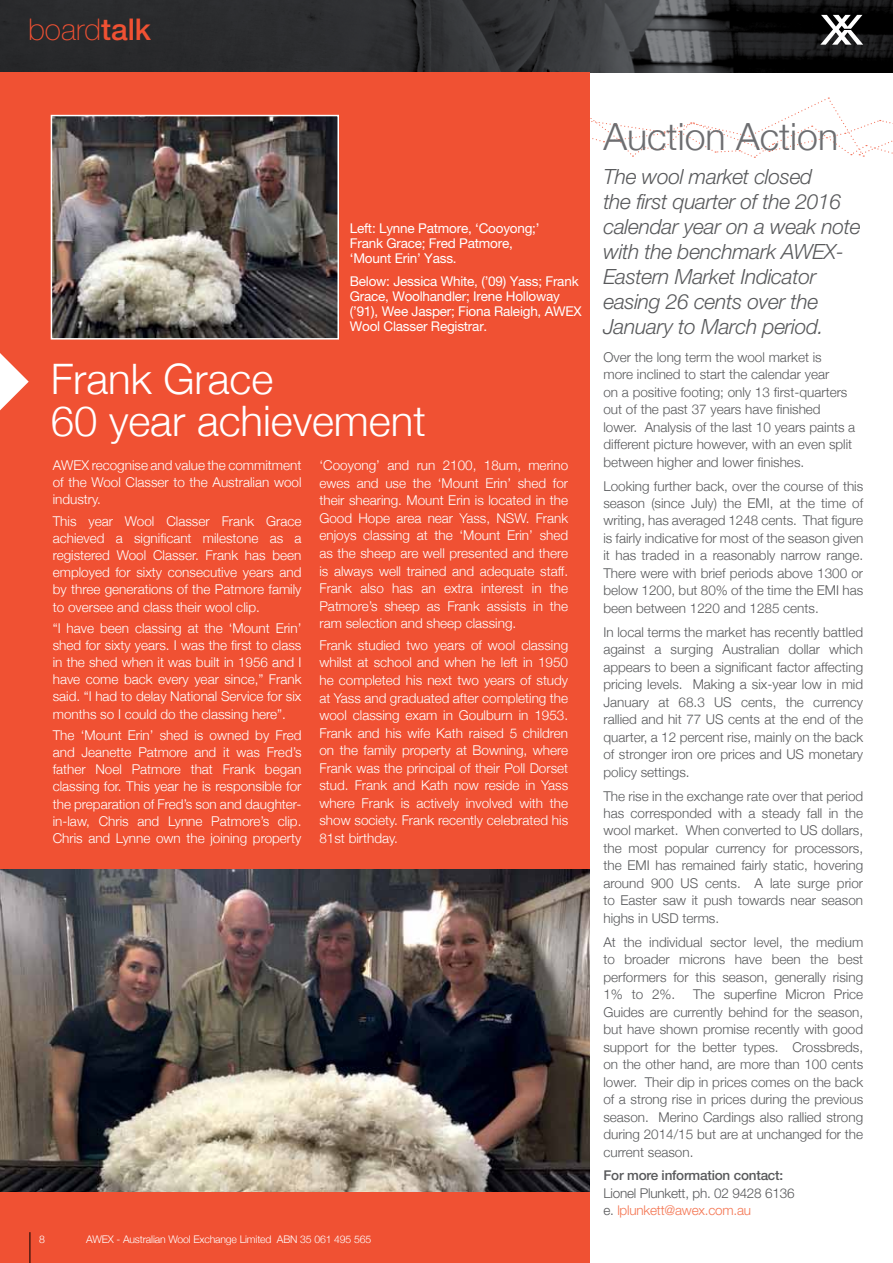
<style>
.page{position:relative;width:893px;height:1263px;background:#fff}
.page>*{position:absolute;margin:0;border:0;box-sizing:border-box;transform-origin:0 0}
.t1{font:300 42px/42px "Helvetica Neue";color:#fff}
.t2{font:300 37.5px "Helvetica Neue";color:#6d6e71}
.t3{font:100 30px "Helvetica Neue LT Pro";color:#f05133}
.t4{font:italic 300 21px/25px "Helvetica Neue LT Pro";letter-spacing:-.015em;color:#58595b}
.t5{font:300 13.5px/17.5px "Helvetica Neue";color:#58595b;text-align:justify}
.t6{font:300 13.5px/17.5px "Helvetica Neue";color:#fff;text-align:justify}
.t7{font:13.5px/15px "Helvetica Neue LT Pro";letter-spacing:-.015em;color:#fff}
.t8{font:300 13.5px/17.5px "Helvetica Neue LT Std";letter-spacing:-.015em;color:#58595b}
.t9{font:500 13.5px "Helvetica Neue LT Pro";letter-spacing:-.015em;color:#58595b}
.t10{font:300 10.5px "Helvetica Neue";letter-spacing:-.015em;color:#fff}
.s1{font-weight:500}
.s2{color:#f47653}
</style>
<div class="page">
<svg style="left:0;top:0;width:893px;height:72px;background:#2c2d2f"></svg>
<svg style="left:820px;top:15px;width:43px;height:30px"></svg>
<svg style="left:590px;top:97px;width:303px;height:61px"></svg>
<div style="left:0;top:72px;width:590px;height:1191px;background:#f05133"></div>
<img style="left:54px;top:118px;width:282px;height:219px">
<div style="left:51px;top:115px;width:288px;height:225px;border:2px solid #fff"></div>
<img style="left:0;top:870px;width:590px;height:321px">
<svg style="left:0;top:353px;width:29px;height:57px"></svg>
<hr style="left:30px;top:1232px;width:1px;height:31px;background:#000">
<h3 class="t3" style="left:28px;top:12px;width:124px">board<span class="s1">talk</span></h3>
<p class="t7" style="left:350px;top:220px;width:191px">Left: Lynne Patmore, ‘Cooyong;’<br>Frank Grace; Fred Patmore, ‘Mount Erin’ Yass.</p>
<p class="t7" style="left:350px;top:274px;width:234px">Below: Jessica White, (’09) Yass; Frank Grace, Woolhandler; Irene Holloway (’91), Wee Jasper; Fiona Raleigh, AWEX Wool Classer Registrar.</p>
<h1 class="t1" style="left:51px;top:357px;width:377px">Frank Grace<br>60 year achievement</h1>
<p class="t6" style="left:53px;top:457px;width:250px;line-height:17.1px">AWEX recognise and value the commitment of the Wool Classer to the Australian wool industry.</p>
<p class="t6" style="left:53px;top:512px;width:250px;line-height:17.1px">This year Wool Classer Frank Grace achieved a significant milestone as a registered Wool Classer. Frank has been employed for sixty consecutive years and by three generations of the Patmore family to oversee and class their wool clip.</p>
<p class="t6" style="left:53px;top:619px;width:250px;line-height:17.1px">“I have been classing at the ‘Mount Erin’ shed for sixty years. I was the first to class in the shed when it was built in 1956 and I have come back every year since,” Frank said. “I had to delay National Service for six months so I could do the classing here”.</p>
<p class="t6" style="left:53px;top:726px;width:250px;line-height:17.1px">The ‘Mount Erin’ shed is owned by Fred and Jeanette Patmore and it was Fred’s father Noel Patmore that Frank began classing for. This year he is responsible for the preparation of Fred’s son and daughter&shy;in-law, Chris and Lynne Patmore’s clip.<br>Chris and Lynne own the joining property</p>
<p class="t6" style="left:319px;top:456px;width:250px">‘Cooyong’ and run 2100, 18um, merino ewes and use the ‘Mount Erin’ shed for their shearing. Mount Erin is located in the Good Hope area near Yass, NSW. Frank enjoys classing at the ‘Mount Erin’ shed as the sheep are well presented and there is always well trained and adequate staff.<br>Frank also has an extra interest in the Patmore’s sheep as Frank assists in the ram selection and sheep classing.</p>
<p class="t6" style="left:319px;top:636px;width:250px">Frank studied two years of wool classing whilst at school and when he left in 1950 he completed his next two years of study at Yass and graduated after completing the wool classing exam in Goulburn in 1953.<br>Frank and his wife Kath raised 5 children on the family property at Bowning, where Frank was the principal of their Poll Dorset stud. Frank and Kath now reside in Yass where Frank is actively involved with the show society. Frank recently celebrated his 81st birthday.</p>
<p class="t10" style="left:39px;top:1233px;width:7px">8</p>
<p class="t10" style="left:86px;top:1233px;width:287px">AWEX - Australian Wool Exchange Limited ABN 35 061 495 565</p>
<h2 class="t2" style="left:603px;top:114px;width:236px">Auction Action</h2>
<h3 class="t4" style="left:603px;top:163px;width:259px">The wool market closed<br>the first quarter of the 2016 calendar year on a weak note with the benchmark AWEX-<br>Eastern Market Indicator easing 26 cents over the<br>January to March period.</h3>
<p class="t5" style="left:603px;top:348px;width:253px;text-align:left">Over the long term the wool market is<br>more inclined to start the calendar year<br>on a positive footing; only 13 first-quarters out of the past 37 years have finished lower. Analysis of the last 10 years paints a different picture however, with an even split between higher and lower finishes.</p>
<p class="t5" style="left:603px;top:477px;width:261px">Looking further back, over the course of this season (since July) the EMI, at the time of writing, has averaged 1248 cents. That figure is fairly indicative for most of the season given it has traded in a reasonably narrow range.<br>There were with brief periods above 1300 or below 1200, but 80% of the time the EMI has been between 1220 and 1285 cents.</p>
<p class="t5" style="left:603px;top:623px;width:261px">In local terms the market has recently battled against a surging Australian dollar which appears to been a significant factor affecting pricing levels. Making a six-year low in mid January at 68.3 US cents, the currency rallied and hit 77 US cents at the end of the quarter, a 12 percent rise, mainly on the back of stronger iron ore prices and US monetary policy settings.</p>
<p class="t5" style="left:603px;top:787px;width:261px">The rise in the exchange rate over that period has corresponded with a steady fall in the wool market. When converted to US dollars, the most popular currency for processors, the EMI has remained fairly static, hovering around 900 US cents. A late surge prior to Easter saw it push towards near season highs in USD terms.</p>
<p class="t5" style="left:603px;top:933px;width:261px">At the individual sector level, the medium to broader microns have been the best performers for this season, generally rising 1% to 2%.</p>
<p class="t5" style="left:603px;top:985px;width:261px;text-indent:90px">The superfine Micron Price Guides are currently behind for the season, but have shown promise recently with good support for the better types. Crossbreds, on the other hand, are more than 100 cents lower. Their dip in prices comes on the back of a strong rise in prices during the previous season. Merino Cardings also rallied strong during 2014/15 but are at unchanged for the current season.</p>
<p class="t9" style="left:603px;top:1167px;width:181px">For more information contact:</p>
<p class="t8" style="left:603px;top:1184px;width:193px">Lionel Plunkett, ph. 02 9428 6136 e. <span class="s2">lplunkett@awex.com.au</span></p>
</div>
